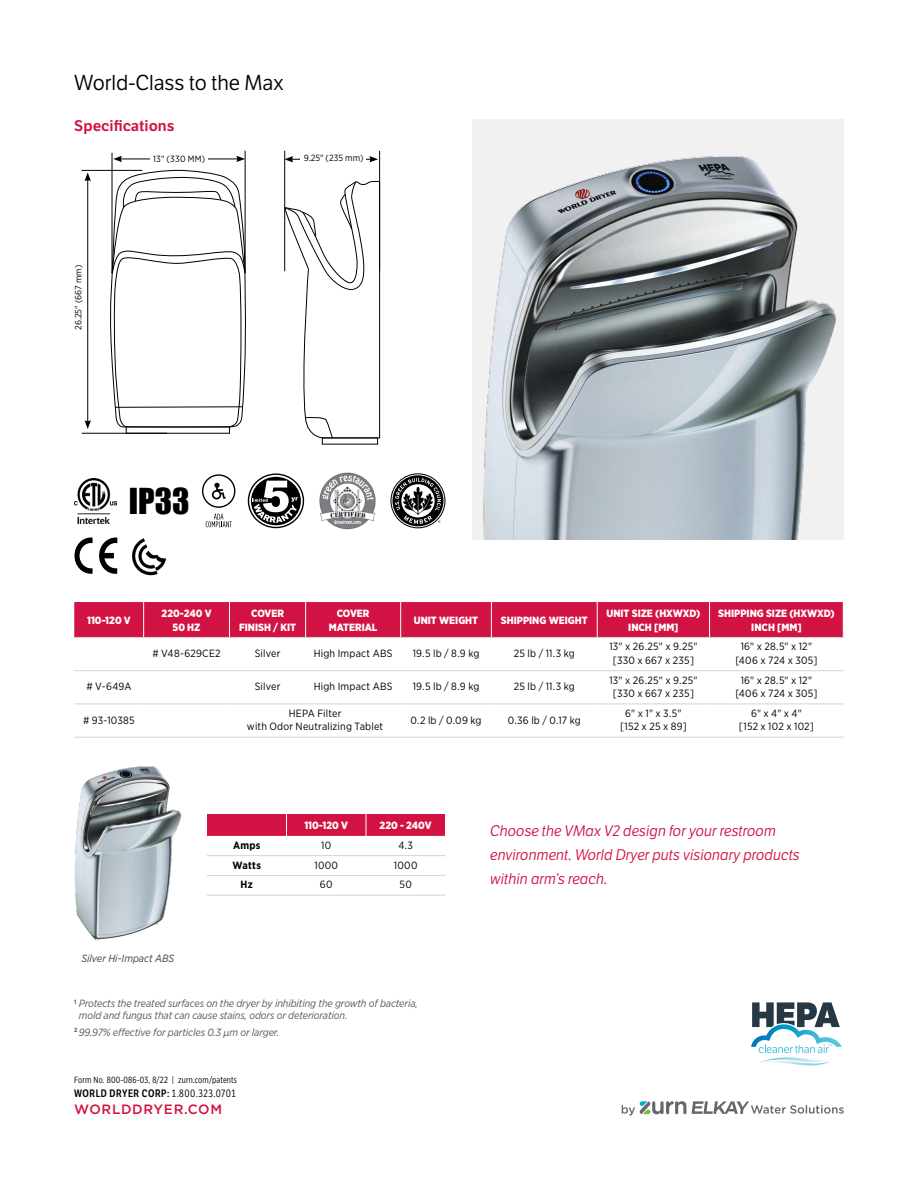
<style>
.page{position:relative;width:918px;height:1188px;background:#fff}
.page>*{position:absolute;margin:0;border:0;box-sizing:border-box;transform-origin:0 0}
.t1{font:32.85px "Impact";color:#000}
.t2{font:21px "LFT Etica Bk";color:#000}
.t3{font:italic 15px/24px "LFT Etica Bk";color:#d11242}
.t4{font:15px "LFT Etica SB";color:#d11242}
.t5{font:500 13.5px "Gotham";letter-spacing:.05em;color:#d11242}
.t6{font:10.5px/13.5px "Gotham Narrow";letter-spacing:.02em;color:#000;text-align:center}
.t7{font:italic 10.5px/12px "Gotham Narrow";letter-spacing:-.01em;color:#58595b}
.t8{font:900 10.5px/13.5px "Gotham Narrow";color:#fff;text-align:center}
.t9{font:600 10.5px "LFT Etica Condensed";letter-spacing:.05em;color:#000}
.t10{font:italic 10.5px "Gotham Narrow";color:#414042}
.t11{font:700 10.5px "Gotham Narrow";letter-spacing:.025em;color:#000}
.t12{font:9px "Gotham X Narrow";letter-spacing:.02em;color:#000}
.t13{font:9px "Gotham Narrow";color:#000}
.s1{font-family:"Proxima Nova"}
.s2{font-weight:400}
</style>
<div class="page">
<div style="left:472px;top:120px;width:372px;height:420px;background:#f1f1f2"></div>
<img style="left:483px;top:156px;width:353px;height:384px">
<hr style="left:82px;top:170px;width:60px;height:1px;background:#000">
<hr style="left:112px;top:153px;width:1px;height:120px;background:#000">
<hr style="left:87px;top:179px;width:1px;height:244px;background:#000">
<svg style="left:84px;top:172px;width:7px;height:9px"></svg>
<svg style="left:84px;top:420px;width:7px;height:9px"></svg>
<hr style="left:245px;top:151px;width:1px;height:120px;background:#000">
<hr style="left:120px;top:159px;width:119px;height:1px;background:#000">
<svg style="left:236px;top:156px;width:9px;height:6px"></svg>
<svg style="left:113px;top:156px;width:9px;height:6px"></svg>
<div style="left:150px;top:152px;width:58px;height:14px;background:#fff"></div>
<svg style="left:107px;top:170px;width:139px;height:260px"></svg>
<hr style="left:82px;top:433px;width:85px;height:1px;background:#000">
<svg style="left:284px;top:181px;width:96px;height:257px"></svg>
<hr style="left:284px;top:151px;width:1px;height:120px;background:#000">
<hr style="left:379px;top:151px;width:1px;height:120px;background:#000">
<hr style="left:291px;top:159px;width:81px;height:1px;background:#000">
<svg style="left:369px;top:156px;width:9px;height:7px"></svg>
<svg style="left:284px;top:156px;width:9px;height:7px"></svg>
<div style="left:300px;top:151px;width:66px;height:15px;background:#fff"></div>
<svg style="left:248px;top:473px;width:56px;height:55px"></svg>
<svg style="left:390px;top:473px;width:56px;height:55px"></svg>
<svg style="left:202px;top:474px;width:33px;height:34px"></svg>
<svg style="left:206px;top:514px;width:26px;height:13px"></svg>
<img style="left:319px;top:472px;width:57px;height:58px">
<img style="left:74px;top:479px;width:42px;height:44px">
<svg style="left:99px;top:538px;width:18px;height:36px"></svg>
<svg style="left:74px;top:537px;width:19px;height:37px"></svg>
<img style="left:132px;top:538px;width:35px;height:37px">
<div style="left:74px;top:602px;width:769px;height:35px;background:#d11242"></div>
<hr style="left:143px;top:602px;width:1px;height:35px;background:#fff">
<hr style="left:229px;top:602px;width:1px;height:35px;background:#fff">
<hr style="left:305px;top:602px;width:1px;height:35px;background:#fff">
<hr style="left:709px;top:602px;width:1px;height:35px;background:#fff">
<hr style="left:400px;top:602px;width:1px;height:35px;background:#fff">
<hr style="left:597px;top:602px;width:1px;height:35px;background:#fff">
<hr style="left:491px;top:602px;width:1px;height:35px;background:#fff">
<hr style="left:74px;top:704px;width:70px;height:1px;background:#d1d3d4">
<hr style="left:144px;top:704px;width:86px;height:1px;background:#d1d3d4">
<hr style="left:230px;top:704px;width:76px;height:1px;background:#d1d3d4">
<hr style="left:306px;top:704px;width:95px;height:1px;background:#d1d3d4">
<hr style="left:401px;top:704px;width:90px;height:1px;background:#d1d3d4">
<hr style="left:491px;top:704px;width:106px;height:1px;background:#d1d3d4">
<hr style="left:597px;top:704px;width:113px;height:1px;background:#d1d3d4">
<hr style="left:710px;top:704px;width:133px;height:1px;background:#d1d3d4">
<hr style="left:74px;top:737px;width:70px;height:1px;background:#d1d3d4">
<hr style="left:144px;top:737px;width:86px;height:1px;background:#d1d3d4">
<hr style="left:230px;top:737px;width:76px;height:1px;background:#d1d3d4">
<hr style="left:306px;top:737px;width:95px;height:1px;background:#d1d3d4">
<hr style="left:401px;top:737px;width:90px;height:1px;background:#d1d3d4">
<hr style="left:491px;top:737px;width:106px;height:1px;background:#d1d3d4">
<hr style="left:597px;top:737px;width:113px;height:1px;background:#d1d3d4">
<hr style="left:710px;top:737px;width:133px;height:1px;background:#d1d3d4">
<hr style="left:401px;top:637px;width:90px;height:1px;background:#d1d3d4">
<hr style="left:491px;top:637px;width:106px;height:1px;background:#d1d3d4">
<hr style="left:597px;top:637px;width:113px;height:1px;background:#d1d3d4">
<hr style="left:710px;top:637px;width:133px;height:1px;background:#d1d3d4">
<hr style="left:401px;top:670px;width:90px;height:1px;background:#d1d3d4">
<hr style="left:491px;top:670px;width:106px;height:1px;background:#d1d3d4">
<hr style="left:597px;top:670px;width:113px;height:1px;background:#d1d3d4">
<hr style="left:710px;top:670px;width:133px;height:1px;background:#d1d3d4">
<hr style="left:74px;top:637px;width:70px;height:1px;background:#d1d3d4">
<hr style="left:144px;top:637px;width:86px;height:1px;background:#d1d3d4">
<hr style="left:74px;top:670px;width:70px;height:1px;background:#d1d3d4">
<hr style="left:144px;top:670px;width:86px;height:1px;background:#d1d3d4">
<hr style="left:230px;top:637px;width:76px;height:1px;background:#d1d3d4">
<hr style="left:306px;top:637px;width:95px;height:1px;background:#d1d3d4">
<hr style="left:230px;top:670px;width:76px;height:1px;background:#d1d3d4">
<hr style="left:306px;top:670px;width:95px;height:1px;background:#d1d3d4">
<img style="left:75px;top:766px;width:107px;height:175px">
<hr style="left:286px;top:895px;width:80px;height:1px;background:#d1d3d4">
<hr style="left:366px;top:895px;width:80px;height:1px;background:#d1d3d4">
<div style="left:207px;top:814px;width:238px;height:22px;background:#d11242"></div>
<hr style="left:207px;top:855px;width:79px;height:1px;background:#d1d3d4">
<hr style="left:286px;top:855px;width:80px;height:1px;background:#d1d3d4">
<hr style="left:366px;top:855px;width:80px;height:1px;background:#d1d3d4">
<hr style="left:207px;top:875px;width:79px;height:1px;background:#d1d3d4">
<hr style="left:286px;top:875px;width:80px;height:1px;background:#d1d3d4">
<hr style="left:366px;top:875px;width:80px;height:1px;background:#d1d3d4">
<hr style="left:207px;top:895px;width:79px;height:1px;background:#d1d3d4">
<svg style="left:751px;top:1002px;width:91px;height:64px"></svg>
<svg style="left:692px;top:1101px;width:152px;height:13px"></svg>
<svg style="left:622px;top:1101px;width:64px;height:14px"></svg>
<h2 class="t2" style="left:74px;top:70px;width:211px">World-Class to the Max</h2>
<h3 class="t4" style="left:74px;top:116px;width:102px">Specifications</h3>
<p class="t13" style="left:73px;top:330px;width:67px;rotate:-90deg">26.25" (667 mm)</p>
<p class="t13" style="left:153px;top:153px;width:54px">13" (330 MM)</p>
<h1 class="t1" style="left:129px;top:475px;width:62px">IP33</h1>
<p class="t13" style="left:304px;top:152px;width:61px">9.25" (235 mm)</p>
<p class="t8" style="left:87px;top:613px;width:45px">110-120 V</p>
<p class="t8" style="left:162px;top:607px;width:51px">220-240 V<br>50 HZ</p>
<p class="t8" style="left:239px;top:607px;width:58px">COVER<br>FINISH / KIT</p>
<p class="t8" style="left:329px;top:607px;width:50px">COVER<br>MATERIAL</p>
<p class="t8" style="left:414px;top:613px;width:66px">UNIT WEIGHT</p>
<p class="t8" style="left:501px;top:613px;width:88px">SHIPPING WEIGHT</p>
<p class="t8" style="left:606px;top:607px;width:95px">UNIT SIZE (HXWXD)<br>INCH [MM]</p>
<p class="t8" style="left:718px;top:607px;width:118px">SHIPPING SIZE (HXWXD)<br>INCH [MM]</p>
<p class="t6" style="left:152px;top:647px;width:70px"># V48-629CE2</p>
<p class="t6" style="left:255px;top:647px;width:27px">Silver</p>
<p class="t6" style="left:314px;top:647px;width:80px">High Impact ABS</p>
<p class="t6" style="left:413px;top:647px;width:68px">19.5 lb / 8.9 kg</p>
<p class="t6" style="left:514px;top:647px;width:62px">25 lb / 11.3 kg</p>
<p class="t6" style="left:609px;top:640px;width:89px">13" x 26.25" x 9.25" [330 x 667 x 235]</p>
<p class="t6" style="left:735px;top:640px;width:84px">16" x 28.5" x 12" [406 x 724 x 305]</p>
<p class="t6" style="left:86px;top:680px;width:46px"># V-649A</p>
<p class="t6" style="left:255px;top:680px;width:27px">Silver</p>
<p class="t6" style="left:314px;top:680px;width:80px">High Impact ABS</p>
<p class="t6" style="left:413px;top:680px;width:68px">19.5 lb / 8.9 kg</p>
<p class="t6" style="left:514px;top:680px;width:62px">25 lb / 11.3 kg</p>
<p class="t6" style="left:609px;top:673px;width:89px">13" x 26.25" x 9.25" [330 x 667 x 235]</p>
<p class="t6" style="left:735px;top:673px;width:84px">16" x 28.5" x 12" [406 x 724 x 305]</p>
<p class="t6" style="left:83px;top:713px;width:53px"># 93-10385</p>
<p class="t6" style="left:247px;top:706px;width:138px">HEPA Filter<br>with Odor Neutralizing Tablet</p>
<p class="t6" style="left:411px;top:713px;width:72px">0.2 lb / 0.09 kg</p>
<p class="t6" style="left:508px;top:713px;width:75px">0.36 lb / 0.17 kg</p>
<p class="t6" style="left:620px;top:706px;width:68px">6" x 1" x 3.5" [152 x 25 x 89]</p>
<p class="t6" style="left:739px;top:706px;width:76px">6" x 4" x 4"<br>[152 x 102 x 102]</p>
<p class="t8" style="left:304px;top:819px;width:45px">110-120 V</p>
<p class="t8" style="left:380px;top:819px;width:54px">220 - 240V</p>
<p class="t10" style="left:81px;top:952px;width:94px">Silver Hi-Impact ABS</p>
<p class="t11" style="left:233px;top:838px;width:29px">Amps</p>
<p class="t6" style="left:321px;top:838px;width:12px">10</p>
<p class="t6" style="left:398px;top:838px;width:16px">4.3</p>
<p class="t11" style="left:232px;top:858px;width:30px">Watts</p>
<p class="t6" style="left:314px;top:858px;width:25px">1000</p>
<p class="t6" style="left:394px;top:858px;width:25px">1000</p>
<p class="t11" style="left:241px;top:878px;width:14px">Hz</p>
<p class="t6" style="left:320px;top:878px;width:14px">60</p>
<p class="t6" style="left:400px;top:878px;width:14px">50</p>
<p class="t7" style="left:79px;top:998px;width:341px;text-indent:-5px"><sup>1</sup> Protects the treated surfaces on the dryer by inhibiting the growth of bacteria, mold and fungus that can cause stains, odors or deterioration.</p>
<p class="t7" style="left:74px;top:1026px;width:206px"><sup>2</sup> 99.97% effective for particles 0.3 <span class="s1">μ</span>m or larger.</p>
<p class="t12" style="left:74px;top:1074px;width:164px">Form No. 800-086-03, 8/22 | zurn.com/patents</p>
<p class="t9" style="left:74px;top:1087px;width:163px">WORLD DRYER CORP: <span class="s2">1.800.323.0701</span></p>
<p class="t5" style="left:74px;top:1100px;width:149px">WORLDDRYER.COM</p>
<h3 class="t3" style="left:490px;top:819px;width:311px">Choose the VMax V2 design for your restroom environment. World Dryer puts visionary products within arm’s reach.</h3>
</div>
